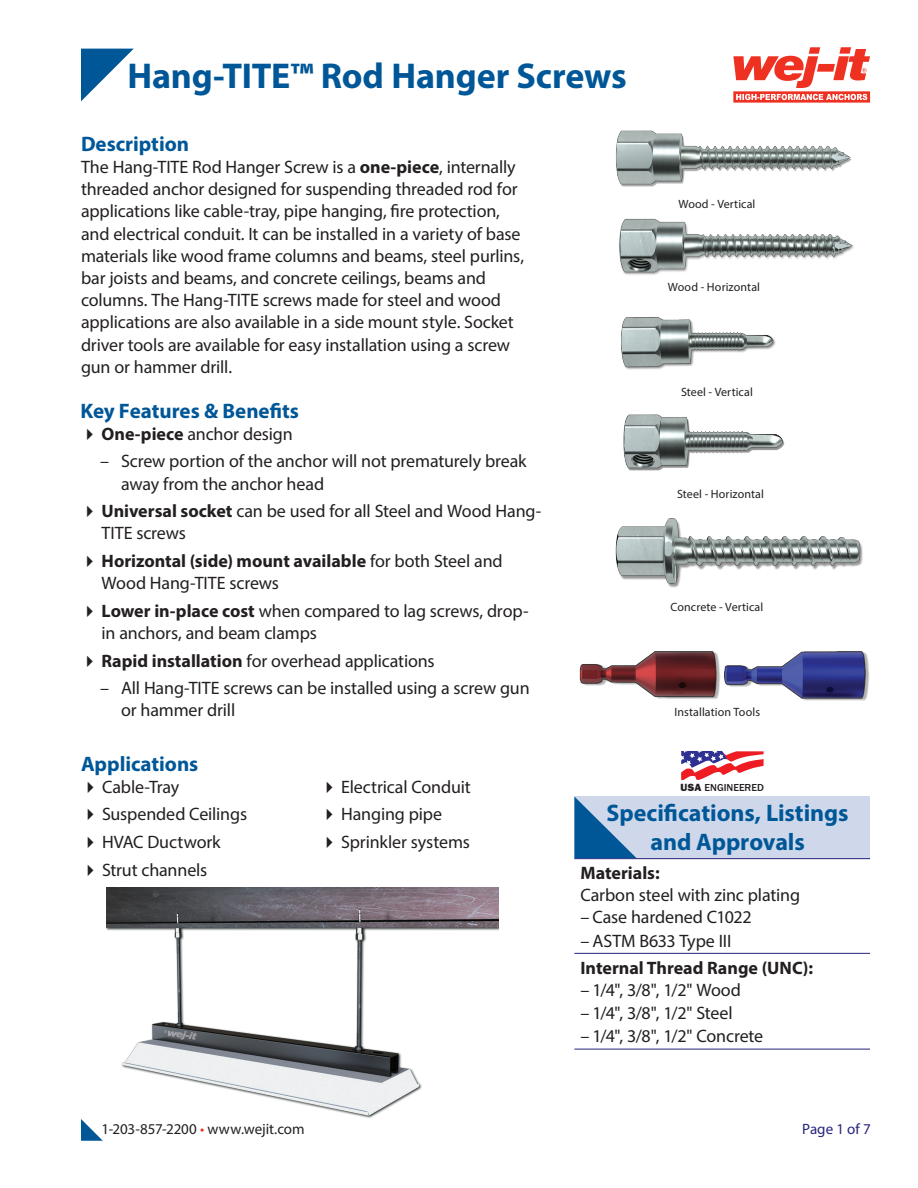
<style>
.page{position:relative;width:918px;height:1188px;background:#fff}
.page>*{position:absolute;margin:0;border:0;box-sizing:border-box;transform-origin:0 0}
.Master_A_Product_Title{font:700 36px "Myriad Pro";letter-spacing:-.005em;color:#005798}
.Specifications__Listings__and_Approvals_{font:700 24px "Myriad Pro";letter-spacing:-.005em;color:#005798}
.Heading{font:700 21px "Myriad Pro";color:#005798}
.SL___A_Row_Label{font:18px/22.2px "Myriad Pro";letter-spacing:-.01em;color:#231f20}
.SL___A_Row_Label-2{font:700 18px "Myriad Pro";color:#231f20}
.t1{font:15px "Myriad Pro";letter-spacing:-.005em;color:#231f20}
.t2{font:15px "Myriad Pro";color:#26237b}
.t3{font:12px "Myriad Pro";letter-spacing:.01em;color:#231f20}
.t4{font:500 10.5px "Franklin Gothic";color:#231f20}
.s1{font-weight:700}
.s2{font-weight:800}
.s3{color:#ef3122}
</style>
<div class="page">
<svg style="left:733px;top:47px;width:137px;height:56px"></svg>
<svg style="left:81px;top:49px;width:53px;height:52px"></svg>
<svg style="left:81px;top:1119px;width:22px;height:22px"></svg>
<div style="left:574px;top:797px;width:296px;height:62px;background:#ced8ea"></div>
<hr style="left:574px;top:858px;width:296px;height:1px;background:#26237b">
<hr style="left:574px;top:953px;width:296px;height:1px;background:#26237b">
<hr style="left:574px;top:1049px;width:296px;height:1px;background:#26237b">
<svg style="left:574px;top:797px;width:63px;height:61px"></svg>
<svg style="left:681px;top:751px;width:83px;height:30px"></svg>
<img style="left:615px;top:518px;width:248px;height:70px">
<img style="left:623px;top:414px;width:162px;height:57px">
<img style="left:621px;top:317px;width:155px;height:53px">
<img style="left:619px;top:218px;width:235px;height:57px">
<img style="left:616px;top:130px;width:236px;height:57px">
<img style="left:579px;top:651px;width:291px;height:50px">
<img style="left:106px;top:887px;width:392px;height:231px">
<p class="Master_A_Product_Title" style="left:127px;top:53px;width:501px">Hang-TITE™ Rod Hanger Screws</p>
<p class="Heading" style="left:81px;top:130px;width:110px">Description</p>
<p class="SL___A_Row_Label" style="left:81px;top:156px;width:445px">The Hang-TITE Rod Hanger Screw is a <span class="s1">one-piece</span>, internally threaded anchor designed for suspending threaded rod for applications like cable-tray, pipe hanging, fire protection, and electrical conduit. It can be installed in a variety of base materials like wood frame columns and beams, steel purlins, bar joists and beams, and concrete ceilings, beams and columns. The Hang-TITE screws made for steel and wood applications are also available in a side mount style. Socket driver tools are available for easy installation using a screw gun or hammer drill.</p>
<p class="Heading" style="left:81px;top:397px;width:220px">Key Features &amp; Benefits</p>
<p class="SL___A_Row_Label" style="left:102px;top:422px;width:193px"><span class="s1">One-piece</span> anchor design</p>
<p class="SL___A_Row_Label" style="left:121px;top:450px;width:407px;text-indent:-21px">– Screw portion of the anchor will not prematurely break away from the anchor head</p>
<p class="SL___A_Row_Label" style="left:102px;top:500px;width:441px"><span class="s1">Universal socket</span> can be used for all Steel and Wood Hang-<br>TITE screws</p>
<p class="SL___A_Row_Label" style="left:102px;top:549px;width:403px"><span class="s1">Horizontal (side) mount available</span> for both Steel and<br>Wood Hang-TITE screws</p>
<p class="SL___A_Row_Label" style="left:102px;top:599px;width:428px"><span class="s1">Lower in-place cost</span> when compared to lag screws, drop&shy;in anchors, and beam clamps</p>
<p class="SL___A_Row_Label" style="left:102px;top:649px;width:335px"><span class="s1">Rapid installation</span> for overhead applications</p>
<p class="SL___A_Row_Label" style="left:121px;top:677px;width:410px;text-indent:-21px">– All Hang-TITE screws can be installed using a screw gun or hammer drill</p>
<p class="t3" style="left:678px;top:197px;width:79px">Wood - Vertical</p>
<p class="t3" style="left:668px;top:279px;width:94px">Wood - Horizontal</p>
<p class="t3" style="left:681px;top:384px;width:73px">Steel - Vertical</p>
<p class="t3" style="left:677px;top:486px;width:88px">Steel - Horizontal</p>
<p class="t3" style="left:671px;top:600px;width:94px">Concrete - Vertical</p>
<p class="t3" style="left:675px;top:705px;width:87px">Installation Tools</p>
<p class="Heading" style="left:81px;top:750px;width:119px">Applications</p>
<p class="SL___A_Row_Label" style="left:102px;top:775px;width:79px">Cable-Tray</p>
<p class="SL___A_Row_Label" style="left:102px;top:803px;width:147px">Suspended Ceilings</p>
<p class="SL___A_Row_Label" style="left:102px;top:831px;width:120px">HVAC Ductwork</p>
<p class="SL___A_Row_Label" style="left:102px;top:858px;width:107px">Strut channels</p>
<p class="SL___A_Row_Label" style="left:341px;top:775px;width:131px">Electrical Conduit</p>
<p class="SL___A_Row_Label" style="left:341px;top:803px;width:103px">Hanging pipe</p>
<p class="SL___A_Row_Label" style="left:341px;top:830px;width:130px">Sprinkler systems</p>
<p class="t4" style="left:681px;top:781px;width:85px"><span class="s2">USA</span> ENGINEERED</p>
<p class="Specifications__Listings__and_Approvals_" style="left:607px;top:798px;width:244px">Specifications, Listings</p>
<p class="Specifications__Listings__and_Approvals_" style="left:650px;top:826px;width:156px">and Approvals</p>
<p class="SL___A_Row_Label-2" style="left:580px;top:861px;width:81px">Materials:</p>
<p class="SL___A_Row_Label" style="left:580px;top:884px;width:221px">Carbon steel with zinc plating</p>
<p class="SL___A_Row_Label" style="left:580px;top:906px;width:173px">– Case hardened C1022</p>
<p class="SL___A_Row_Label" style="left:580px;top:929px;width:153px">– ASTM B633 Type III</p>
<p class="SL___A_Row_Label-2" style="left:580px;top:956px;width:234px">Internal Thread Range (UNC):</p>
<p class="SL___A_Row_Label" style="left:580px;top:978px;width:162px">– 1/4", 3/8", 1/2" Wood</p>
<p class="SL___A_Row_Label" style="left:580px;top:1002px;width:154px">– 1/4", 3/8", 1/2" Steel</p>
<p class="SL___A_Row_Label" style="left:580px;top:1025px;width:184px">– 1/4", 3/8", 1/2" Concrete</p>
<p class="t1" style="left:102px;top:1120px;width:205px">1-203-857-2200 <span class="s3">•</span> www.wejit.com</p>
<p class="t2" style="left:802px;top:1120px;width:70px">Page 1 of 7</p>
</div>
